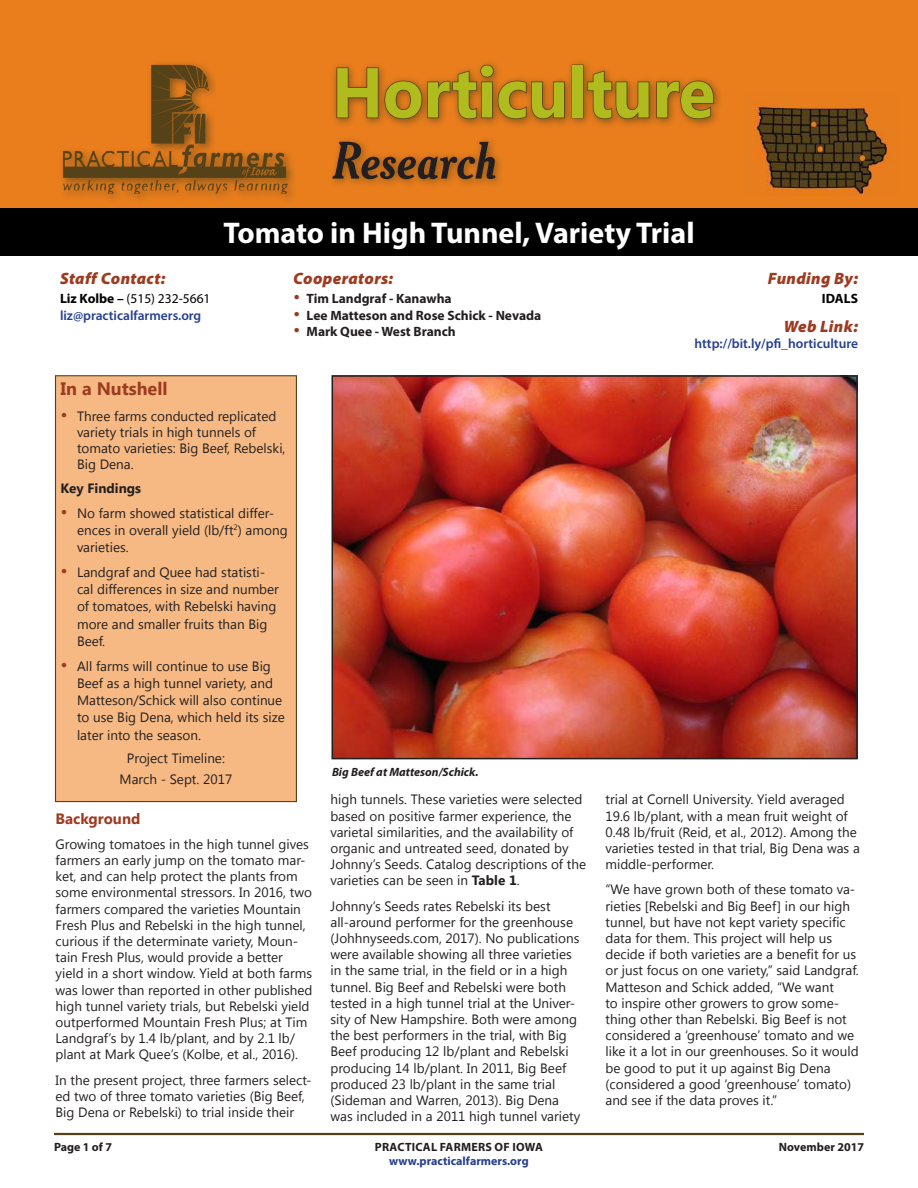
<style>
.page{position:relative;width:918px;height:1188px;background:#fff}
.page>*{position:absolute;margin:0;border:0;box-sizing:border-box;transform-origin:0 0}
.t1{font:700 70.5px "Segoe UI";letter-spacing:-.005em;color:#b0bb1d;scale:.95 1}
.t2{font:italic 700 condensed 51px "Cheltenham BT";color:#231f20;scale:1.1 1}
.t3{font:700 30px "Myriad Pro";color:#fff}
.t4{font:23.25px "Gill Sans";letter-spacing:.05em;color:#564218;scale:.9 1}
.t5{font:700 18px "Segoe UI";color:#9d3b21}
.t6{font:italic 900 16.5px "Myriad Pro";letter-spacing:.02em;color:#9d3b21}
.t7{font:italic 15.9px "Gill Sans";letter-spacing:.06em;color:#564218}
.t8{font:700 15px "Segoe UI";color:#9d3b21}
.t9{font:13.5px/16.2px "Segoe UI";color:#231f20}
.t10{font:600 13.5px/16.2px "Myriad Pro";color:#253f8e}
.t11{font:700 13.5px "Myriad Pro";color:#231f20}
.t12{font:700 13.5px "Segoe UI";color:#231f20}
.t13{font:700 13.5px "Myriad Pro";color:#000}
.t14{font:italic 700 12px "Myriad Pro";color:#231f20}
.t15{font:700 12px "Myriad Pro";color:#253f8e}
.t16{font:700 12px "Myriad Pro";letter-spacing:.02em;color:#231f20}
.t17{font:700 12px "Myriad Pro";color:#231f20}
.s1{font-weight:700;color:#000}
.s2{font-weight:400;color:#000}
.s3{font-family:"Segoe UI";font-weight:400;font-size:18px;color:#9d3b21}
.s4{font-size:18px;color:#9d3b21}
.s5{font-weight:700}
</style>
<div class="page">
<div style="left:0;top:0;width:918px;height:209px;background:#ea7e1d"></div>
<div style="left:0;top:208px;width:918px;height:48px;background:#000"></div>
<div style="left:330px;top:58px;width:394px;height:71px;background:#564218;opacity:.65"></div>
<svg style="left:336px;top:64px;width:230px;height:56px"></svg>
<div style="left:572px;top:65px;width:12px;height:53px;border:2px solid #564218"></div>
<svg style="left:587px;top:70px;width:63px;height:50px"></svg>
<svg style="left:656px;top:80px;width:59px;height:40px;background:#a0601a"></svg>
<div style="left:58px;top:60px;width:240px;height:145px;background:#564218;opacity:.65"></div>
<svg style="left:63px;top:65px;width:223px;height:113px"></svg>
<img style="left:335px;top:378px;width:520px;height:378px">
<div style="left:332px;top:375px;width:526px;height:384px;border:2px solid #231f20"></div>
<div style="left:327px;top:136px;width:178px;height:53px;background:#564218;opacity:.65"></div>
<img style="left:755px;top:103px;width:136px;height:93px">
<div style="left:56px;top:376px;width:240px;height:426px;background:#f6b983"></div>
<div style="left:55px;top:375px;width:242px;height:427px;border:1px solid #564218"></div>
<hr style="left:54px;top:1133px;width:810px;height:2px;background:#564218">
<h3 class="t4" style="left:62px;top:145px;width:131px">PRACTICAL</h3>
<p class="t7" style="left:63px;top:176px;width:227px">working together, always learning</p>
<h1 class="t1" style="left:332px;top:42px;width:405px">Horticulture</h1>
<h2 class="t2" style="left:333px;top:129px;width:152px">Research</h2>
<p class="t6" style="left:60px;top:268px;width:107px">Staff Contact:</p>
<p class="t10" style="left:60px;top:290px;width:152px"><span class="s1">Liz Kolbe –</span> <span class="s2">(515) 232-5661 </span>liz@practicalfarmers.org</p>
<h3 class="t3" style="left:223px;top:214px;width:473px">Tomato in High Tunnel, Variety Trial</h3>
<p class="t6" style="left:293px;top:268px;width:102px">Cooperators:</p>
<p class="t11" style="left:293px;top:290px;width:160px"><span class="s3">•</span> Tim Landgraf - Kanawha</p>
<p class="t11" style="left:293px;top:306px;width:250px"><span class="s3">•</span> Lee Matteson and Rose Schick - Nevada</p>
<p class="t11" style="left:293px;top:322px;width:164px"><span class="s3">•</span> Mark Quee - West Branch</p>
<p class="t6" style="left:768px;top:268px;width:92px">Funding By:</p>
<p class="t13" style="left:822px;top:290px;width:38px">IDALS</p>
<p class="t6" style="left:784px;top:315px;width:76px">Web Link:</p>
<p class="t10" style="left:695px;top:335px;width:165px">http://bit.ly/pfi_horticulture</p>
<h3 class="t5" style="left:61px;top:376px;width:109px">In a Nutshell</h3>
<p class="t9" style="left:77px;top:407px;width:210px;text-indent:-16px"><span class="s4">•</span> Three farms conducted replicated variety trials in high tunnels of tomato varieties: Big Beef, Rebelski,<br>Big Dena.</p>
<p class="t12" style="left:61px;top:478px;width:82px">Key Findings</p>
<p class="t9" style="left:77px;top:504px;width:212px;line-height:17.2px;text-indent:-16px"><span class="s4">•</span> No farm showed statistical differ&shy;ences in overall yield (lb/ft<sup>2</sup>) among varieties.</p>
<p class="t9" style="left:77px;top:563px;width:203px;line-height:17.2px;text-indent:-16px"><span class="s4">•</span> Landgraf and Quee had statisti&shy;cal differences in size and number of tomatoes, with Rebelski having more and smaller fruits than Big<br>Beef.</p>
<p class="t9" style="left:77px;top:657px;width:209px;line-height:17.2px;text-indent:-16px"><span class="s4">•</span> All farms will continue to use Big<br>Beef as a high tunnel variety, and<br>Matteson/Schick will also continue to use Big Dena, which held its size later into the season.</p>
<p class="t9" style="left:120px;top:748px;width:114px;line-height:20.7px;text-align:center">Project Timeline:<br>March - Sept. 2017</p>
<p class="t8" style="left:56px;top:808px;width:86px">Background</p>
<p class="t9" style="left:56px;top:835px;width:258px">Growing tomatoes in the high tunnel gives farmers an early jump on the tomato mar&shy;ket, and can help protect the plants from some environmental stressors. In 2016, two farmers compared the varieties Mountain Fresh Plus and Rebelski in the high tunnel, curious if the determinate variety, Moun&shy;tain Fresh Plus, would provide a better yield in a short window. Yield at both farms was lower than reported in other published high tunnel variety trials, but Rebelski yield outperformed Mountain Fresh Plus; at Tim Landgraf’s by 1.4 lb/plant, and by 2.1 lb/ plant at Mark Quee’s (Kolbe, et al., 2016).</p>
<p class="t9" style="left:56px;top:1071px;width:258px">In the present project, three farmers select&shy;ed two of three tomato varieties (Big Beef,<br>Big Dena or Rebelski) to trial inside their</p>
<p class="t14" style="left:332px;top:764px;width:148px">Big Beef at Matteson/Schick.</p>
<p class="t9" style="left:331px;top:791px;width:257px">high tunnels. These varieties were selected based on positive farmer experience, the varietal similarities, and the availability of organic and untreated seed, donated by Johnny’s Seeds. Catalog descriptions of the varieties can be seen in <span class="s5">Table 1</span>.</p>
<p class="t9" style="left:331px;top:897px;width:251px">Johnny’s Seeds rates Rebelski its best all-around performer for the greenhouse (Johhnyseeds.com, 2017). No publications were available showing all three varieties in the same trial, in the field or in a high tunnel. Big Beef and Rebelski were both tested in a high tunnel trial at the Univer&shy;sity of New Hampshire. Both were among the best performers in the trial, with Big Beef producing 12 lb/plant and Rebelski producing 14 lb/plant. In 2011, Big Beef produced 23 lb/plant in the same trial (Sideman and Warren, 2013). Big Dena was included in a 2011 high tunnel variety</p>
<p class="t9" style="left:605px;top:791px;width:256px">trial at Cornell University. Yield averaged 19.6 lb/plant, with a mean fruit weight of 0.48 lb/fruit (Reid, et al., 2012). Among the varieties tested in that trial, Big Dena was a middle-performer.</p>
<p class="t9" style="left:605px;top:881px;width:255px">“We have grown both of these tomato va&shy;rieties [Rebelski and Big Beef] in our high tunnel, but have not kept variety specific data for them. This project will help us decide if both varieties are a benefit for us or just focus on one variety,” said Landgraf.<br>Matteson and Schick added, “We want<br>to inspire other growers to grow some&shy;thing other than Rebelski. Big Beef is not considered a ‘greenhouse’ tomato and we like it a lot in our greenhouses. So it would be good to put it up against Big Dena (considered a good ‘greenhouse’ tomato) and see if the data proves it.”</p>
<p class="t17" style="left:54px;top:1139px;width:60px">Page 1 of 7</p>
<p class="t16" style="left:375px;top:1139px;width:170px">PRACTICAL FARMERS OF IOWA</p>
<p class="t17" style="left:779px;top:1139px;width:87px">November 2017</p>
<p class="t15" style="left:389px;top:1153px;width:141px">www.practicalfarmers.org</p>
</div>
